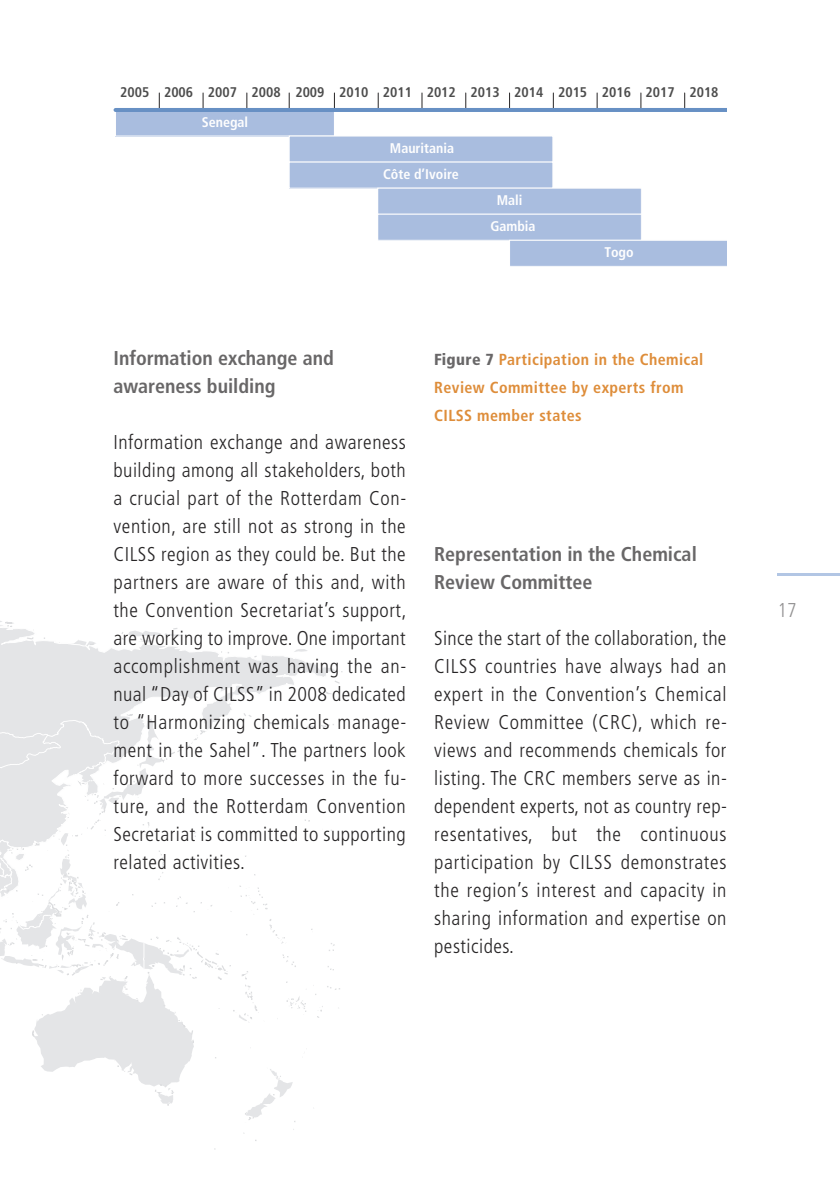
<style>
.page{position:relative;width:840px;height:1191px;background:#fff}
.page>*{position:absolute;margin:0;border:0;box-sizing:border-box;transform-origin:0 0}
.t1{font:300 condensed 20px/28px "Frutiger";letter-spacing:.025em;color:#272526;text-align:justify}
.t2{font:700 condensed 20px/28px "Frutiger";color:rgb(39 37 38/.7)}
.t3{font:300 condensed 20px "Frutiger";color:rgb(39 37 38/.5)}
.t4{font:700 condensed 16px/28px "Frutiger";letter-spacing:.025em;color:#de8d3a}
.t5{font:700 condensed 14px "Frutiger";color:#4d4d4d}
.t6{font:700 condensed 14px/26px "Frutiger";color:#fefefe;text-align:center}
.s1{font-weight:900;color:rgb(39 37 38/.7)}
</style>
<div class="page">
<svg style="left:0;top:621px;width:14px;height:3px"></svg>
<svg style="left:0;top:625px;width:340px;height:86px"></svg>
<svg style="left:0;top:711px;width:340px;height:430px"></svg>
<hr style="left:777px;top:573px;width:62px;height:2px;background:#b2c6e4">
<div style="left:115px;top:110px;width:219px;height:26px;background:#a9bddf"></div>
<div style="left:115px;top:110px;width:219px;height:26px;border:1px solid #fefefe"></div>
<div style="left:289px;top:136px;width:263px;height:26px;background:#a9bddf"></div>
<div style="left:289px;top:136px;width:264px;height:26px;border:1px solid #fefefe"></div>
<div style="left:289px;top:162px;width:263px;height:26px;background:#a9bddf"></div>
<div style="left:289px;top:162px;width:264px;height:26px;border:1px solid #fefefe"></div>
<div style="left:377px;top:188px;width:264px;height:26px;background:#a9bddf"></div>
<div style="left:377px;top:188px;width:264px;height:26px;border:1px solid #fefefe"></div>
<div style="left:377px;top:214px;width:264px;height:26px;background:#a9bddf"></div>
<div style="left:377px;top:214px;width:264px;height:27px;border:1px solid #fefefe"></div>
<svg style="left:509px;top:240px;width:217px;height:27px;background:#afc1e1"></svg>
<svg style="left:246px;top:93px;width:1px;height:15px"></svg>
<svg style="left:203px;top:93px;width:1px;height:15px"></svg>
<svg style="left:159px;top:93px;width:1px;height:15px"></svg>
<svg style="left:684px;top:93px;width:1px;height:15px"></svg>
<svg style="left:289px;top:93px;width:1px;height:15px"></svg>
<svg style="left:334px;top:93px;width:1px;height:15px"></svg>
<svg style="left:377px;top:93px;width:1px;height:15px"></svg>
<svg style="left:421px;top:93px;width:1px;height:15px"></svg>
<svg style="left:465px;top:93px;width:1px;height:15px"></svg>
<svg style="left:552px;top:93px;width:1px;height:15px"></svg>
<svg style="left:509px;top:93px;width:1px;height:15px"></svg>
<svg style="left:596px;top:93px;width:1px;height:15px"></svg>
<svg style="left:640px;top:93px;width:1px;height:15px"></svg>
<hr style="left:115px;top:108px;width:611px;height:4px;background:#6790c4">
<p class="t5" style="left:120px;top:86px;width:599px">2005 2006 2007 2008 2009 2010 2011 2012 2013 2014 2015 2016 2017 2018</p>
<p class="t6" style="left:202px;top:110px;width:48px">Senegal</p>
<p class="t6" style="left:389px;top:136px;width:66px">Mauritania</p>
<p class="t6" style="left:383px;top:162px;width:77px">Côte d’Ivoire</p>
<p class="t6" style="left:490px;top:188px;width:47px">Mali<br>Gambia</p>
<p class="t6" style="left:604px;top:240px;width:31px">Togo</p>
<p class="t2" style="left:113px;top:346px;width:222px">Information exchange and awareness building</p>
<p class="t1" style="left:113px;top:430px;width:294px">Information exchange and awareness building among all stakeholders, both a crucial part of the Rotterdam Con&shy;vention, are still not as strong in the CILSS region as they could be. But the partners are aware of this and, with the Convention Secretariat’s support, are working to improve. One important accomplishment was having the an&shy;nual “Day of CILSS” in 2008 dedicated to “Harmonizing chemicals manage&shy;ment in the Sahel”. The partners look forward to more successes in the fu&shy;ture, and the Rotterdam Convention Secretariat is committed to supporting related activities.</p>
<p class="t4" style="left:434px;top:347px;width:270px"><span class="s1">Figure 7</span> Participation in the Chemical<br>Review Committee by experts from<br>CILSS member states</p>
<p class="t2" style="left:434px;top:542px;width:264px">Representation in the Chemical<br>Review Committee</p>
<p class="t1" style="left:434px;top:626px;width:294px">Since the start of the collaboration, the CILSS countries have always had an expert in the Convention’s Chemical Review Committee (CRC), which re&shy;views and recommends chemicals for listing. The CRC members serve as in&shy;dependent experts, not as country rep&shy;resentatives, but the continuous participation by CILSS demonstrates the region’s interest and capacity in sharing information and expertise on pesticides.</p>
<p class="t3" style="left:777px;top:602px;width:21px">17</p>
</div>
